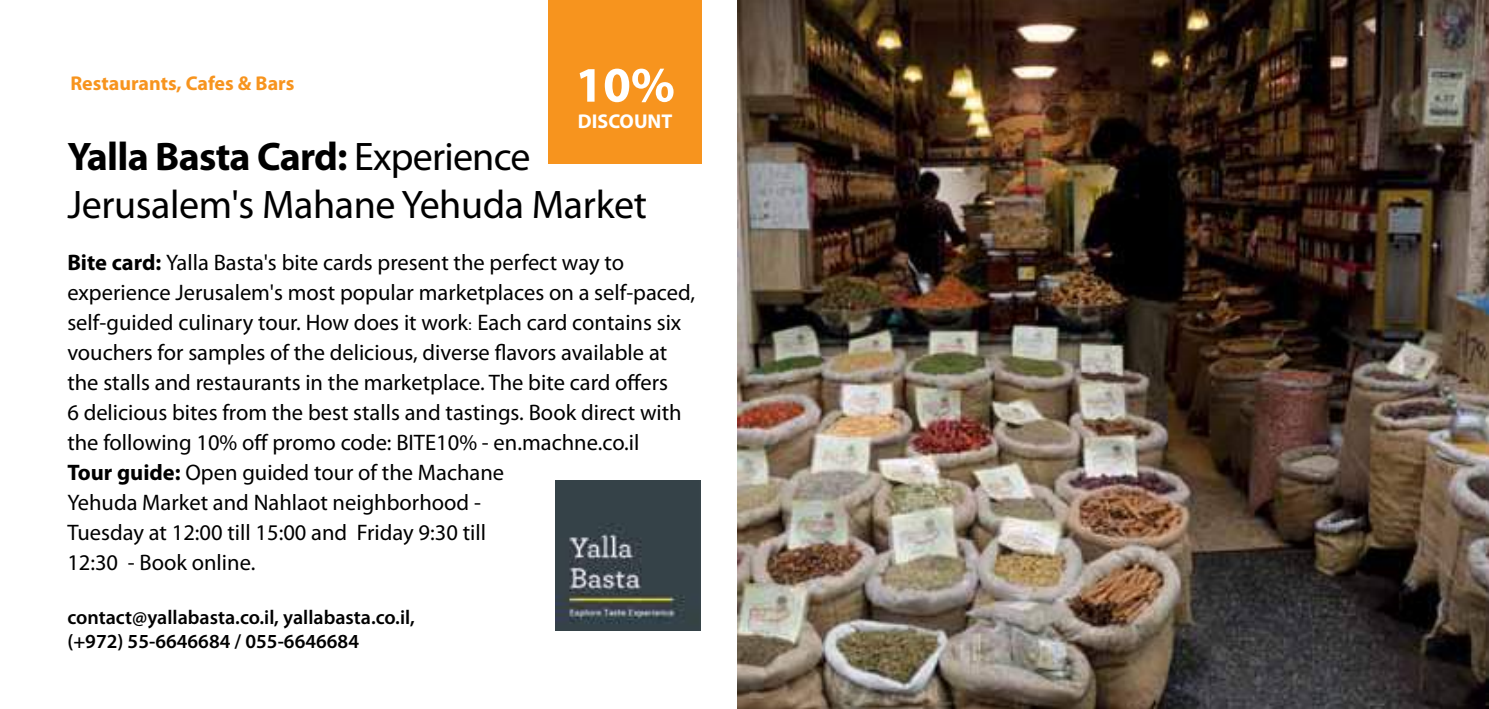
<style>
.page{position:relative;width:1489px;height:709px;background:#fff}
.page>*{position:absolute;margin:0;border:0;box-sizing:border-box;transform-origin:0 0}
.t1{font:700 50px "Myriad Pro";color:#fff}
.t2{font:40px/48px "Myriad Pro";letter-spacing:-.01em;color:#000}
.t3{font:22.5px/30px "Myriad Pro";color:#000}
.t4{font:600 20px/24px "Myriad Pro";color:#000}
.t5{font:700 20px "Myriad Pro";color:#f7941e}
.t6{font:700 20px "Myriad Pro";color:#fff}
.s1{font-weight:700}
.s2{font-family:"Win Soft Pro";font-weight:500}
</style>
<div class="page">
<div style="left:548px;top:0;width:154px;height:164px;background:#f7941e"></div>
<img style="left:555px;top:480px;width:145px;height:150px">
<img style="left:737px;top:0;width:751px;height:709px">
<p class="t5" style="left:70px;top:70px;width:225px">Restaurants, Cafes &amp; Bars</p>
<h1 class="t1" style="left:575px;top:52px;width:101px">10%</h1>
<p class="t6" style="left:578px;top:108px;width:96px">DISCOUNT</p>
<h2 class="t2" style="left:67px;top:132px;width:581px"><span class="s1">Yalla Basta Card:</span> Experience<br>Jerusalem's Mahane Yehuda Market</h2>
<p class="t3" style="left:67px;top:247px;width:629px"><span class="s1">Bite card:</span> Yalla Basta's bite cards present the perfect way to experience Jerusalem's most popular marketplaces on a self-paced, self-guided culinary tour. How does it work<span class="s2">:</span> Each card contains six vouchers for samples of the delicious, diverse flavors available at the stalls and restaurants in the marketplace. The bite card offers<br>6 delicious bites from the best stalls and tastings. Book direct with the following 10% off promo code: BITE10% - en.machne.co.il<br><span class="s1">Tour guide:</span> Open guided tour of the Machane<br>Yehuda Market and Nahlaot neighborhood -<br>Tuesday at 12:00 till 15:00 and Friday 9:30 till<br>12:30 - Book online.</p>
<p class="t4" style="left:67px;top:605px;width:349px">contact@yallabasta.co.il, yallabasta.co.il, (+972) 55-6646684 / 055-6646684</p>
</div>
